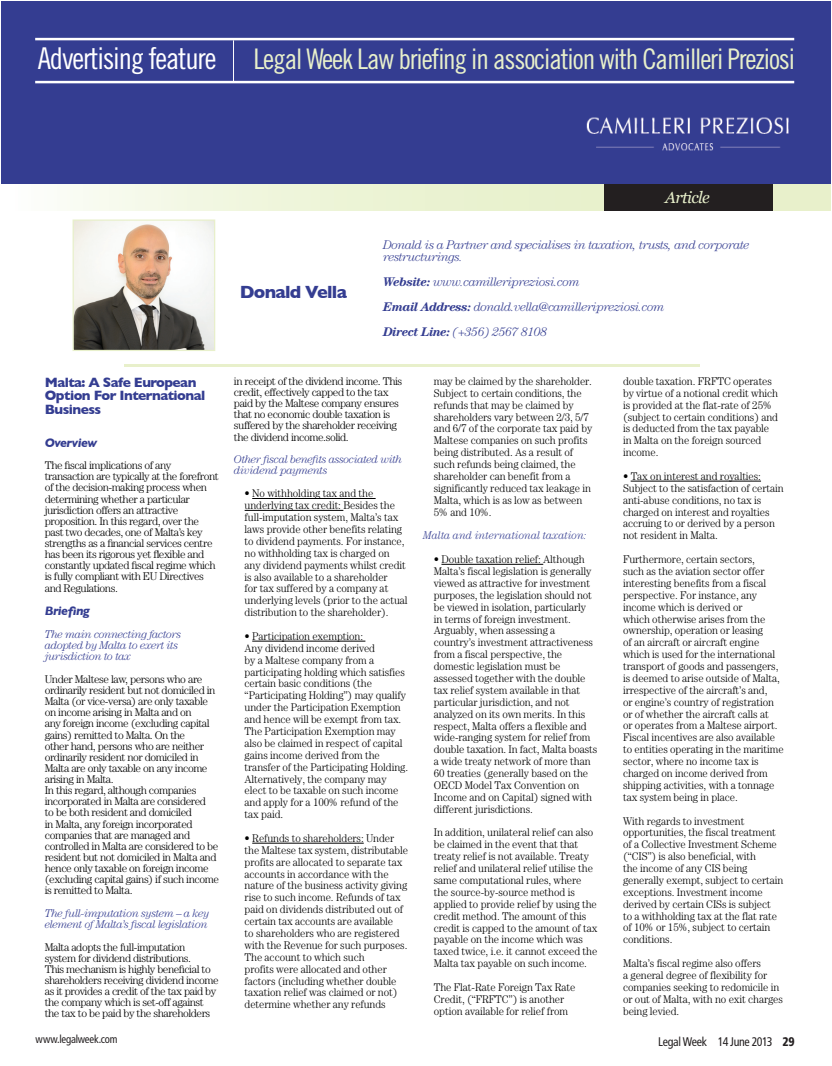
<style>
.page{position:relative;width:832px;height:1066px;background:#fff}
.page>*{position:absolute;margin:0;border:0;box-sizing:border-box;transform-origin:0 0}
.t1{font:28.38px "Trade Gothic LT Std Cn 18";letter-spacing:-.04em;color:#e8f0cb}
.t2{font:700 18px "Gill Sans";letter-spacing:-.04em;color:#343d91}
.t3{font:italic 16.25px "Georgia";letter-spacing:-.04em;color:#e8f0cb}
.t4{font:700 13.75px/13.8px "Gill Sans";letter-spacing:-.04em;color:#343d91}
.t5{font:italic 300 12.5px/25px "Century Std";letter-spacing:-.04em;color:#343d91}
.t6{font:condensed 12.5px "Frutiger LT Std";letter-spacing:-.025em;color:#231f20;scale:.95 1}
.t7{font:italic 700 12.5px "Gill Sans";letter-spacing:-.04em;color:#343d91}
.t8{font:italic 300 11.25px/11.2px "Century Std";letter-spacing:-.04em;color:#343d91}
.t9{font:italic 300 11.25px "Century Std";letter-spacing:-.005em;color:#343d91;scale:.95 1}
.t10{font:condensed 11.25px "Frutiger LT Std";letter-spacing:-.02em;color:#231f20;scale:.95 1}
.t11{font:300 11.12px/11.9px "Century Std";letter-spacing:-.005em;color:#000;scale:.95 1}
.t12{font:300 11.12px/11.1px "Century Std";letter-spacing:-.04em;color:#000}
.s1{font-size:30px;color:#fff}
.s2{font-weight:700}
.s3{font-weight:900}
</style>
<div class="page">
<svg style="left:1px;top:183px;width:829px;height:27px"></svg>
<div style="left:604px;top:183px;width:168px;height:27px;background:#231f20"></div>
<div style="left:1px;top:1px;width:829px;height:182px;background:#343d91"></div>
<img style="left:586px;top:117px;width:203px;height:34px">
<hr style="left:124px;top:364px;width:575px;height:3px;background:#e8f0cb">
<hr style="left:252px;top:498px;width:123px;height:1px;background:#000">
<hr style="left:244px;top:510px;width:99px;height:1px;background:#000">
<hr style="left:252px;top:640px;width:113px;height:1px;background:#000">
<hr style="left:252px;top:842px;width:111px;height:1px;background:#000">
<hr style="left:441px;top:564px;width:102px;height:1px;background:#000">
<hr style="left:630px;top:480px;width:130px;height:1px;background:#000">
<img style="left:74px;top:221px;width:139px;height:128px">
<div style="left:72px;top:219px;width:143px;height:132px;border:1px solid #e8f0cb"></div>
<hr style="left:35px;top:38px;width:758px;height:2px;background:#fff">
<hr style="left:35px;top:81px;width:758px;height:2px;background:#fff">
<hr style="left:233px;top:40px;width:1px;height:42px;background:#fff">
<h1 class="t1" style="left:38px;top:42px;width:758px"><span class="s1">Advertising feature</span> Legal Week Law briefing in association with Camilleri Preziosi</h1>
<p class="t4" style="left:45px;top:375px;width:162px">Malta: A Safe European<br>Option For International<br>Business</p>
<p class="t7" style="left:45px;top:435px;width:54px">Overview</p>
<p class="t12" style="left:45px;top:459px;width:175px">The fiscal implications of any transaction are typically at the forefront of the decision-making process when determining whether a particular jurisdiction offers an attractive proposition. In this regard, over the past two decades, one of Malta’s key strengths as a financial services centre has been its rigorous yet flexible and constantly updated fiscal regime which is fully compliant with EU Directives and Regulations.</p>
<p class="t7" style="left:45px;top:603px;width:46px">Briefing</p>
<p class="t8" style="left:45px;top:628px;width:138px">The main connecting factors adopted by Malta to exert its jurisdiction to tax</p>
<p class="t12" style="left:45px;top:673px;width:176px">Under Maltese law, persons who are ordinarily resident but not domiciled in Malta (or vice-versa) are only taxable on income arising in Malta and on<br>any foreign income (excluding capital gains) remitted to Malta. On the<br>other hand, persons who are neither ordinarily resident nor domiciled in Malta are only taxable on any income arising in Malta.<br>In this regard, although companies incorporated in Malta are considered<br>to be both resident and domiciled<br>in Malta, any foreign incorporated companies that are managed and controlled in Malta are considered to be resident but not domiciled in Malta and hence only taxable on foreign income (excluding capital gains) if such income is remitted to Malta.</p>
<p class="t8" style="left:45px;top:907px;width:166px">The full-imputation system – a key element of Malta’s fiscal legislation</p>
<p class="t12" style="left:45px;top:940px;width:175px">Malta adopts the full-imputation system for dividend distributions.<br>This mechanism is highly beneficial to shareholders receiving dividend income as it provides a credit of the tax paid by the company which is set-off against the tax to be paid by the shareholders</p>
<h2 class="t2" style="left:240px;top:281px;width:109px">Donald Vella</h2>
<h3 class="t3" style="left:665px;top:187px;width:46px">Article</h3>
<p class="t5" style="left:383px;top:238px;width:367px;line-height:12.5px">Donald is a Partner and specialises in taxation, trusts, and corporate restructurings.</p>
<p class="t5" style="left:383px;top:269px;width:282px"><span class="s2">Website:</span> www.camilleripreziosi.com<br><span class="s2">Email Address:</span> donald.vella@camilleripreziosi.com<br><span class="s2">Direct Line:</span> (+356) 2567 8108</p>
<p class="t12" style="left:234px;top:375px;width:170px">in receipt of the dividend income. This credit, effectively capped to the tax paid by the Maltese company ensures that no economic double taxation is suffered by the shareholder receiving the dividend income.solid.</p>
<p class="t8" style="left:234px;top:453px;width:170px">Other fiscal benefits associated with dividend payments</p>
<p class="t11" style="left:244px;top:487px;width:173px">• No withholding tax and the underlying tax credit: Besides the full-imputation system, Malta’s tax laws provide other benefits relating to dividend payments. For instance, no withholding tax is charged on any dividend payments whilst credit is also available to a shareholder<br>for tax suffered by a company at underlying levels (prior to the actual distribution to the shareholder).</p>
<p class="t11" style="left:244px;top:630px;width:174px">• Participation exemption:<br>Any dividend income derived<br>by a Maltese company from a participating holding which satisfies certain basic conditions (the “Participating Holding”) may qualify under the Participation Exemption and hence will be exempt from tax.<br>The Participation Exemption may also be claimed in respect of capital gains income derived from the transfer of the Participating Holding.<br>Alternatively, the company may elect to be taxable on such income and apply for a 100% refund of the tax paid.</p>
<p class="t11" style="left:244px;top:831px;width:174px">• Refunds to shareholders: Under the Maltese tax system, distributable profits are allocated to separate tax accounts in accordance with the nature of the business activity giving rise to such income. Refunds of tax paid on dividends distributed out of certain tax accounts are available<br>to shareholders who are registered with the Revenue for such purposes.<br>The account to which such<br>profits were allocated and other factors (including whether double taxation relief was claimed or not) determine whether any refunds</p>
<p class="t11" style="left:433px;top:375px;width:168px">may be claimed by the shareholder.<br>Subject to certain conditions, the refunds that may be claimed by shareholders vary between 2/3, 5/7 and 6/7 of the corporate tax paid by<br>Maltese companies on such profits being distributed. As a result of such refunds being claimed, the shareholder can benefit from a significantly reduced tax leakage in<br>Malta, which is as low as between<br>5% and 10%.</p>
<p class="t9" style="left:423px;top:529px;width:174px">Malta and international taxation:</p>
<p class="t11" style="left:433px;top:553px;width:174px">• Double taxation relief: Although Malta’s fiscal legislation is generally viewed as attractive for investment purposes, the legislation should not be viewed in isolation, particularly in terms of foreign investment.<br>Arguably, when assessing a country’s investment attractiveness from a fiscal perspective, the domestic legislation must be assessed together with the double tax relief system available in that particular jurisdiction, and not analyzed on its own merits. In this respect, Malta offers a flexible and wide-ranging system for relief from double taxation. In fact, Malta boasts a wide treaty network of more than 60 treaties (generally based on the OECD Model Tax Convention on Income and on Capital) signed with different jurisdictions.</p>
<p class="t11" style="left:433px;top:826px;width:173px">In addition, unilateral relief can also be claimed in the event that that treaty relief is not available. Treaty relief and unilateral relief utilise the same computational rules, where the source-by-source method is applied to provide relief by using the credit method. The amount of this credit is capped to the amount of tax payable on the income which was taxed twice, i.e. it cannot exceed the Malta tax payable on such income.</p>
<p class="t11" style="left:433px;top:980px;width:151px">The Flat-Rate Foreign Tax Rate<br>Credit, (“FRFTC”) is another option available for relief from</p>
<p class="t11" style="left:622px;top:375px;width:165px">double taxation. FRFTC operates by virtue of a notional credit which is provided at the flat-rate of 25% (subject to certain conditions) and is deducted from the tax payable in Malta on the foreign sourced income.</p>
<p class="t11" style="left:622px;top:470px;width:170px">• Tax on interest and royalties:<br>Subject to the satisfaction of certain anti-abuse conditions, no tax is charged on interest and royalties accruing to or derived by a person not resident in Malta.</p>
<p class="t11" style="left:622px;top:553px;width:171px">Furthermore, certain sectors,<br>such as the aviation sector offer interesting benefits from a fiscal perspective. For instance, any income which is derived or<br>which otherwise arises from the ownership, operation or leasing<br>of an aircraft or aircraft engine which is used for the international transport of goods and passengers, is deemed to arise outside of Malta, irrespective of the aircraft’s and,<br>or engine’s country of registration or of whether the aircraft calls at<br>or operates from a Maltese airport.<br>Fiscal incentives are also available to entities operating in the maritime sector, where no income tax is charged on income derived from shipping activities, with a tonnage tax system being in place.</p>
<p class="t11" style="left:622px;top:814px;width:170px">With regards to investment opportunities, the fiscal treatment of a Collective Investment Scheme (“CIS”) is also beneficial, with<br>the income of any CIS being generally exempt, subject to certain exceptions. Investment income derived by certain CISs is subject<br>to a withholding tax at the flat rate of 10% or 15%, subject to certain conditions.</p>
<p class="t11" style="left:622px;top:956px;width:170px">Malta’s fiscal regime also offers<br>a general degree of flexibility for companies seeking to redomicile in or out of Malta, with no exit charges being levied.</p>
<p class="t10" style="left:36px;top:1032px;width:88px">www.legalweek.com</p>
<p class="t6" style="left:658px;top:1033px;width:145px">Legal Week 14 June 2013 <span class="s3">29</span></p>
</div>
